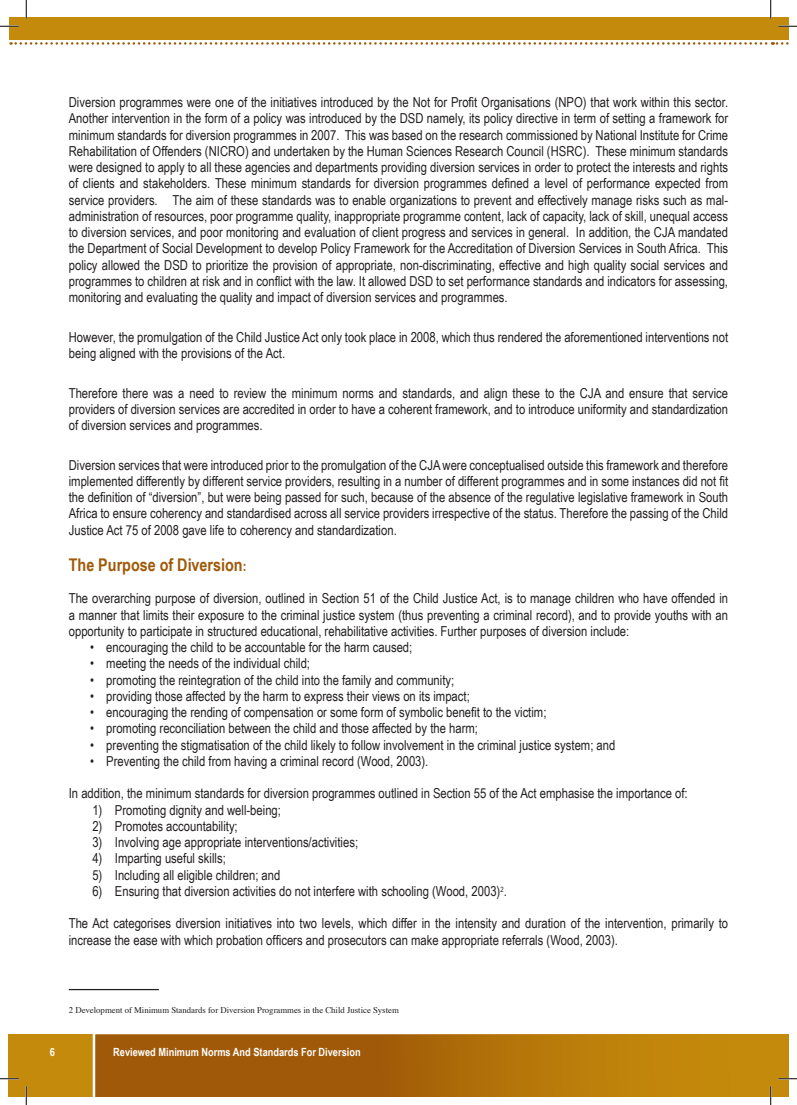
<style>
.page{position:relative;width:797px;height:1105px;background:#fff}
.page>*{position:absolute;margin:0;border:0;box-sizing:border-box;transform-origin:0 0}
.t1{font:700 17.5px "Arial Narrow";color:#a05908}
.bullets{font:13.75px/16.2px "Arial Narrow";color:#231f20;text-align:justify}
.t2{font:700 11.25px "Arial Narrow";color:#fff}
.t3{font:8.75px "Times";color:#231f20}
.s1{font-size:13.75px}
</style>
<div class="page">
<div style="left:9px;top:1034px;width:761px;height:62px;background:#c48a0c"></div>
<svg style="left:93px;top:1034px;width:677px;height:62px"></svg>
<div style="left:9px;top:17px;width:762px;height:23px;background:#c48a0c"></div>
<svg style="left:11px;top:42px;width:777px;height:3px"></svg>
<div style="left:770px;top:17px;width:18px;height:23px;background:#c48a0c"></div>
<hr style="left:69px;top:989px;width:90px;height:1px;background:#231f20">
<svg style="left:0;top:25px;width:19px;height:2px"></svg>
<svg style="left:778px;top:25px;width:19px;height:2px"></svg>
<svg style="left:0;top:1078px;width:19px;height:1px"></svg>
<svg style="left:25px;top:0;width:2px;height:19px"></svg>
<svg style="left:25px;top:1086px;width:2px;height:19px"></svg>
<svg style="left:770px;top:0;width:1px;height:19px"></svg>
<svg style="left:770px;top:1034px;width:27px;height:71px"></svg>
<p class="bullets" style="left:69px;top:94px;width:661px">Diversion programmes were one of the initiatives introduced by the Not for Profit Organisations (NPO) that work within this sector.<br>Another intervention in the form of a policy was introduced by the DSD namely, its policy directive in term of setting a framework for minimum standards for diversion programmes in 2007. This was based on the research commissioned by National Institute for Crime Rehabilitation of Offenders (NICRO) and undertaken by the Human Sciences Research Council (HSRC). These minimum standards were designed to apply to all these agencies and departments providing diversion services in order to protect the interests and rights of clients and stakeholders. These minimum standards for diversion programmes defined a level of performance expected from service providers. The aim of these standards was to enable organizations to prevent and effectively manage risks such as mal&shy;administration of resources, poor programme quality, inappropriate programme content, lack of capacity, lack of skill, unequal access to diversion services, and poor monitoring and evaluation of client progress and services in general. In addition, the CJA mandated the Department of Social Development to develop Policy Framework for the Accreditation of Diversion Services in South Africa. This policy allowed the DSD to prioritize the provision of appropriate, non-discriminating, effective and high quality social services and programmes to children at risk and in conflict with the law. It allowed DSD to set performance standards and indicators for assessing, monitoring and evaluating the quality and impact of diversion services and programmes.</p>
<p class="bullets" style="left:69px;top:328px;width:661px">However, the promulgation of the Child Justice Act only took place in 2008, which thus rendered the aforementioned interventions not being aligned with the provisions of the Act.</p>
<p class="bullets" style="left:69px;top:384px;width:661px">Therefore there was a need to review the minimum norms and standards, and align these to the CJA and ensure that service providers of diversion services are accredited in order to have a coherent framework, and to introduce uniformity and standardization of diversion services and programmes.</p>
<p class="bullets" style="left:69px;top:456px;width:661px">Diversion services that were introduced prior to the promulgation of the CJA were conceptualised outside this framework and therefore implemented differently by different service providers, resulting in a number of different programmes and in some instances did not fit the definition of “diversion”, but were being passed for such, because of the absence of the regulative legislative framework in South Africa to ensure coherency and standardised across all service providers irrespective of the status. Therefore the passing of the Child Justice Act 75 of 2008 gave life to coherency and standardization.</p>
<p class="t1" style="left:69px;top:551px;width:179px">The Purpose of Diversion<span class="s1">:</span></p>
<p class="bullets" style="left:69px;top:590px;width:661px">The overarching purpose of diversion, outlined in Section 51 of the Child Justice Act, is to manage children who have offended in a manner that limits their exposure to the criminal justice system (thus preventing a criminal record), and to provide youths with an opportunity to participate in structured educational, rehabilitative activities. Further purposes of diversion include:</p>
<p class="bullets" style="left:90px;top:638px;width:324px">• encouraging the child to be accountable for the harm caused;</p>
<p class="bullets" style="left:90px;top:655px;width:221px">• meeting the needs of the individual child;</p>
<p class="bullets" style="left:90px;top:671px;width:366px">• promoting the reintegration of the child into the family and community;</p>
<p class="bullets" style="left:90px;top:687px;width:381px">• providing those affected by the harm to express their views on its impact;</p>
<p class="bullets" style="left:90px;top:703px;width:458px">• encouraging the rending of compensation or some form of symbolic benefit to the victim;</p>
<p class="bullets" style="left:90px;top:720px;width:389px">• promoting reconciliation between the child and those affected by the harm;</p>
<p class="bullets" style="left:90px;top:736px;width:527px">• preventing the stigmatisation of the child likely to follow involvement in the criminal justice system; and</p>
<p class="bullets" style="left:90px;top:752px;width:340px">• Preventing the child from having a criminal record (Wood, 2003).</p>
<p class="bullets" style="left:69px;top:785px;width:620px">In addition, the minimum standards for diversion programmes outlined in Section 55 of the Act emphasise the importance of:</p>
<p class="bullets" style="left:92px;top:801px;width:190px">1) Promoting dignity and well-being;</p>
<p class="bullets" style="left:92px;top:817px;width:147px">2) Promotes accountability;</p>
<p class="bullets" style="left:92px;top:833px;width:267px">3) Involving age appropriate interventions/activities;</p>
<p class="bullets" style="left:92px;top:850px;width:135px">4) Imparting useful skills;</p>
<p class="bullets" style="left:92px;top:866px;width:189px">5) Including all eligible children; and</p>
<p class="bullets" style="left:92px;top:882px;width:416px">6) Ensuring that diversion activities do not interfere with schooling (Wood, 2003)<sup>2</sup>.</p>
<p class="bullets" style="left:69px;top:915px;width:661px">The Act categorises diversion initiatives into two levels, which differ in the intensity and duration of the intervention, primarily to increase the ease with which probation officers and prosecutors can make appropriate referrals (Wood, 2003).</p>
<p class="t3" style="left:69px;top:1001px;width:331px">2 Development of Minimum Standards for Diversion Programmes in the Child Justice System</p>
<p class="t2" style="left:50px;top:1043px;width:7px">6</p>
<p class="t2" style="left:113px;top:1043px;width:249px">Reviewed Minimum Norms And Standards For Diversion</p>
</div>
